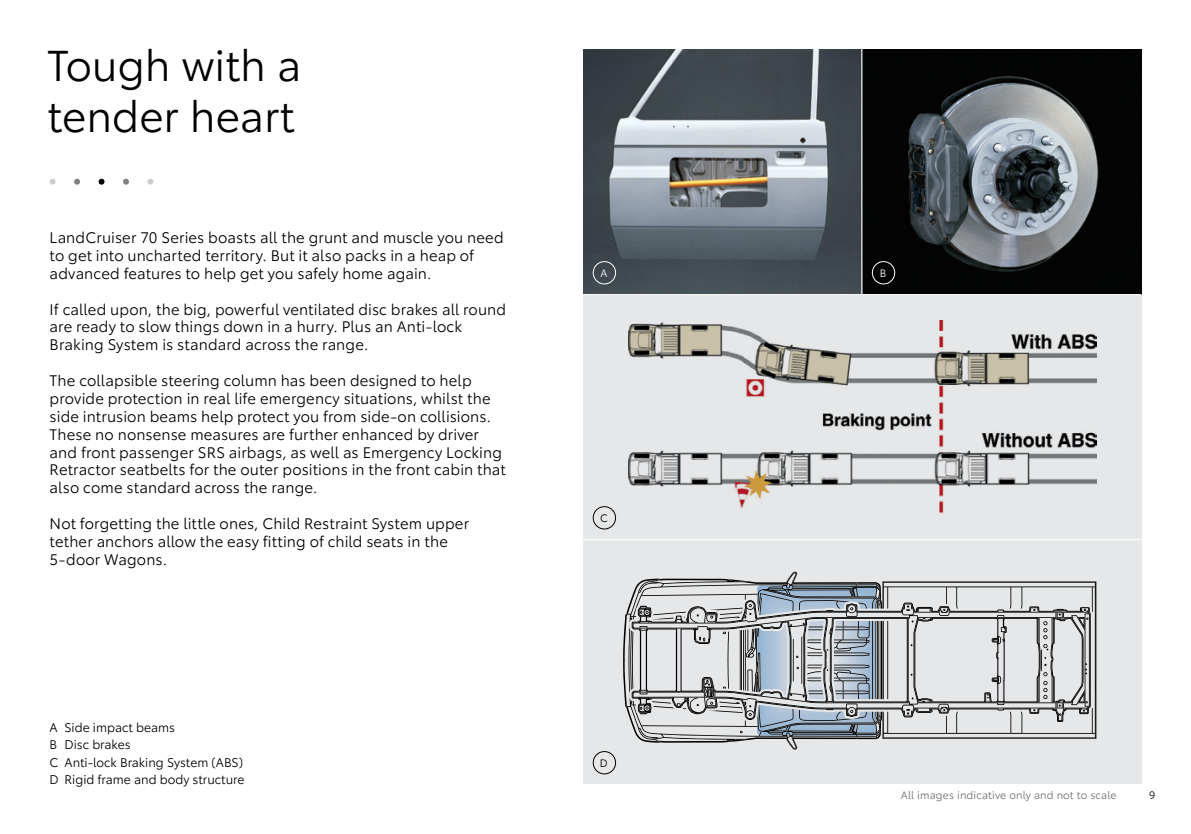
<style>
.page{position:relative;width:1191px;height:834px;background:#fff}
.page>*{position:absolute;margin:0;border:0;box-sizing:border-box;transform-origin:0 0}
.t1{font:42px/50.4px "Toyota Type";color:#000}
.t2{font:14.88px/17.8px "Toyota Type";letter-spacing:.01em;color:#000}
.t3{font:12.25px/17.5px "Toyota Type";color:#000}
.t4{font:10.5px "Toyota Type";letter-spacing:.015em;color:#6d6e71}
.t5{font:10.5px "Toyota Type";color:#000}
.t6{font:10.5px "Toyota Type";color:#fff}
</style>
<div class="page">
<div style="left:583px;top:539px;width:558px;height:244px;background:#e6e7e8"></div>
<div style="left:583px;top:294px;width:558px;height:245px;background:#e6e7e8"></div>
<img style="left:583px;top:49px;width:558px;height:245px">
<svg style="left:638px;top:571px;width:241px;height:178px"></svg>
<svg style="left:632px;top:581px;width:464px;height:157px"></svg>
<img style="left:628px;top:320px;width:468px;height:193px">
<hr style="left:577px;top:294px;width:564px;height:1px;background:#fff">
<hr style="left:577px;top:539px;width:564px;height:1px;background:#fff">
<hr style="left:861px;top:28px;width:1px;height:266px;background:#fff">
<div style="left:593px;top:261px;width:23px;height:23px;border:1px solid #fff;border-radius:50%"></div>
<div style="left:593px;top:506px;width:23px;height:23px;border:1px solid #000;border-radius:50%"></div>
<div style="left:593px;top:751px;width:23px;height:23px;border:1px solid #000;border-radius:50%"></div>
<div style="left:872px;top:261px;width:23px;height:23px;border:1px solid #fff;border-radius:50%"></div>
<svg style="left:50px;top:179px;width:6px;height:6px"></svg>
<svg style="left:74px;top:179px;width:6px;height:6px"></svg>
<svg style="left:99px;top:179px;width:5px;height:6px"></svg>
<svg style="left:123px;top:179px;width:6px;height:6px"></svg>
<svg style="left:147px;top:179px;width:6px;height:6px"></svg>
<h1 class="t1" style="left:47px;top:38px;width:256px">Tough with a tender heart</h1>
<p class="t2" style="left:50px;top:228px;width:455px">LandCruiser 70 Series boasts all the grunt and muscle you need to get into uncharted territory. But it also packs in a heap of advanced features to help get you safely home again.</p>
<p class="t2" style="left:50px;top:299px;width:458px">If called upon, the big, powerful ventilated disc brakes all round are ready to slow things down in a hurry. Plus an Anti-lock<br>Braking System is standard across the range.</p>
<p class="t2" style="left:50px;top:370px;width:458px">The collapsible steering column has been designed to help provide protection in real life emergency situations, whilst the side intrusion beams help protect you from side-on collisions.<br>These no nonsense measures are further enhanced by driver and front passenger SRS airbags, as well as Emergency Locking Retractor seatbelts for the outer positions in the front cabin that also come standard across the range.</p>
<p class="t2" style="left:50px;top:513px;width:421px">Not forgetting the little ones, Child Restraint System upper tether anchors allow the easy fitting of child seats in the<br>5-door Wagons.</p>
<p class="t3" style="left:50px;top:717px;width:196px">A Side impact beams<br>B Disc brakes<br>C Anti-lock Braking System (ABS)<br>D Rigid frame and body structure</p>
<p class="t6" style="left:600px;top:265px;width:8px">A</p>
<p class="t5" style="left:600px;top:510px;width:9px">C</p>
<p class="t5" style="left:600px;top:755px;width:9px">D</p>
<p class="t6" style="left:880px;top:265px;width:8px">B</p>
<p class="t4" style="left:901px;top:787px;width:217px">All images indicative only and not to scale</p>
<p class="t5" style="left:1149px;top:786px;width:8px">9</p>
</div>
